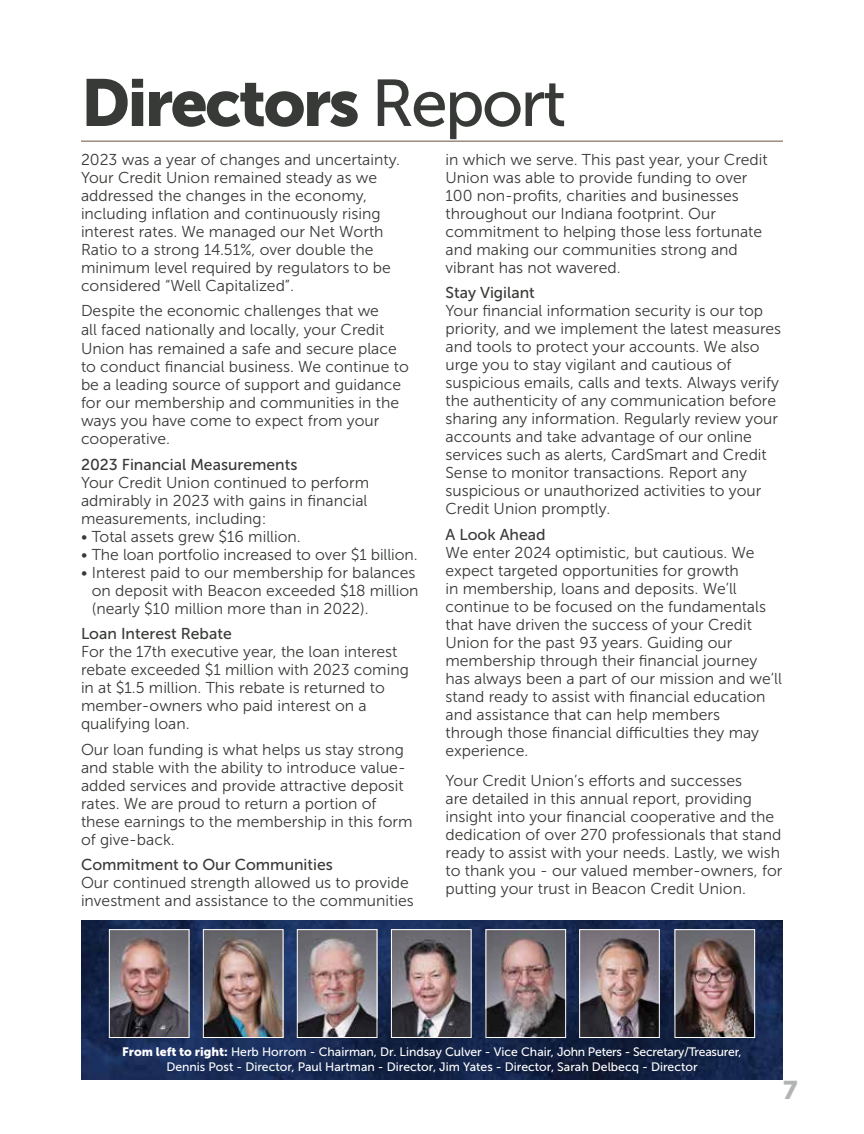
<style>
.page{position:relative;width:864px;height:1134px;background:#fff}
.page>*{position:absolute;margin:0;border:0;box-sizing:border-box;transform-origin:0 0}
.t1{font:66px "Museo Sans 900";letter-spacing:-.04em;color:#373a36}
.t2{font:25.5px "Museo Sans 900";color:#b2b4b4}
.t3{font:15.75px/18px "Museo Sans 300";color:#373a36}
.t4{font:15.75px "Museo Sans 500";color:#373a36}
.t5{font:12.15px/15.6px "Museo Sans 500";color:#fff;text-align:center}
.s1{font-family:"Museo Sans 500"}
.s2{font-family:"Museo Sans 900"}
</style>
<div class="page">
<img style="left:81px;top:920px;width:702px;height:160px">
<hr style="left:81px;top:140px;width:702px;height:2px;background:#9a8b7d">
<img style="left:111px;top:931px;width:76px;height:105px">
<div style="left:109px;top:929px;width:80px;height:109px;border:1px solid #fff"></div>
<img style="left:205px;top:931px;width:76px;height:105px">
<div style="left:203px;top:929px;width:80px;height:109px;border:1px solid #fff"></div>
<img style="left:299px;top:931px;width:76px;height:105px">
<div style="left:297px;top:929px;width:80px;height:109px;border:1px solid #fff"></div>
<img style="left:393px;top:931px;width:77px;height:105px">
<div style="left:391px;top:929px;width:81px;height:109px;border:1px solid #fff"></div>
<img style="left:488px;top:931px;width:76px;height:105px">
<div style="left:486px;top:929px;width:80px;height:109px;border:1px solid #fff"></div>
<img style="left:581px;top:931px;width:77px;height:105px">
<div style="left:579px;top:929px;width:81px;height:109px;border:1px solid #fff"></div>
<img style="left:677px;top:931px;width:76px;height:105px">
<div style="left:675px;top:929px;width:80px;height:109px;border:1px solid #fff"></div>
<h1 class="t1" style="left:81px;top:65px;width:487px">Directors <span class="s1">Report</span></h1>
<p class="t3" style="left:81px;top:151px;width:321px">2023 was a year of changes and uncertainty.<br>Your Credit Union remained steady as we addressed the changes in the economy, including inflation and continuously rising interest rates. We managed our Net Worth Ratio to a strong 14.51%, over double the minimum level required by regulators to be considered “Well Capitalized”.</p>
<p class="t3" style="left:81px;top:302px;width:329px">Despite the economic challenges that we<br>all faced nationally and locally, your Credit Union has remained a safe and secure place to conduct financial business. We continue to be a leading source of support and guidance for our membership and communities in the ways you have come to expect from your cooperative.</p>
<p class="t4" style="left:81px;top:456px;width:218px">2023 Financial Measurements</p>
<p class="t3" style="left:81px;top:473px;width:290px;text-align:justify">Your Credit Union continued to perform admirably in 2023 with gains in financial measurements, including:</p>
<p class="t3" style="left:81px;top:527px;width:221px">• Total assets grew $16 million.</p>
<p class="t3" style="left:81px;top:545px;width:338px">• The loan portfolio increased to over $1 billion.</p>
<p class="t3" style="left:92px;top:563px;width:328px;text-indent:-11px">• Interest paid to our membership for balances on deposit with Beacon exceeded $18 million (nearly $10 million more than in 2022).</p>
<p class="t4" style="left:81px;top:625px;width:152px">Loan Interest Rebate</p>
<p class="t3" style="left:81px;top:643px;width:329px">For the 17th executive year, the loan interest rebate exceeded $1 million with 2023 coming in at $1.5 million. This rebate is returned to member-owners who paid interest on a qualifying loan.</p>
<p class="t3" style="left:81px;top:740px;width:333px">Our loan funding is what helps us stay strong and stable with the ability to introduce value&shy;added services and provide attractive deposit rates. We are proud to return a portion of these earnings to the membership in this form of give-back.</p>
<p class="t4" style="left:81px;top:856px;width:253px">Commitment to Our Communities</p>
<p class="t3" style="left:81px;top:874px;width:334px">Our continued strength allowed us to provide investment and assistance to the communities</p>
<p class="t3" style="left:446px;top:151px;width:324px">in which we serve. This past year, your Credit Union was able to provide funding to over 100 non-profits, charities and businesses throughout our Indiana footprint. Our commitment to helping those less fortunate and making our communities strong and vibrant has not wavered.</p>
<p class="t4" style="left:446px;top:284px;width:91px">Stay Vigilant</p>
<p class="t3" style="left:446px;top:302px;width:337px">Your financial information security is our top priority, and we implement the latest measures and tools to protect your accounts. We also urge you to stay vigilant and cautious of suspicious emails, calls and texts. Always verify the authenticity of any communication before sharing any information. Regularly review your accounts and take advantage of our online services such as alerts, CardSmart and Credit Sense to monitor transactions. Report any suspicious or unauthorized activities to your Credit Union promptly.</p>
<p class="t4" style="left:446px;top:526px;width:102px">A Look Ahead</p>
<p class="t3" style="left:446px;top:544px;width:338px">We enter 2024 optimistic, but cautious. We expect targeted opportunities for growth<br>in membership, loans and deposits. We’ll continue to be focused on the fundamentals that have driven the success of your Credit Union for the past 93 years. Guiding our membership through their financial journey has always been a part of our mission and we’ll stand ready to assist with financial education and assistance that can help members<br>through those financial difficulties they may experience.</p>
<p class="t3" style="left:446px;top:772px;width:338px">Your Credit Union’s efforts and successes<br>are detailed in this annual report, providing insight into your financial cooperative and the dedication of over 270 professionals that stand ready to assist with your needs. Lastly, we wish to thank you - our valued member-owners, for putting your trust in Beacon Credit Union.</p>
<p class="t5" style="left:122px;top:1044px;width:621px"><span class="s2">From left to right:</span> Herb Horrom - Chairman, Dr. Lindsay Culver - Vice Chair, John Peters - Secretary/Treasurer,<br>Dennis Post - Director, Paul Hartman - Director, Jim Yates - Director, Sarah Delbecq - Director</p>
<h2 class="t2" style="left:783px;top:1076px;width:16px">7</h2>
</div>
